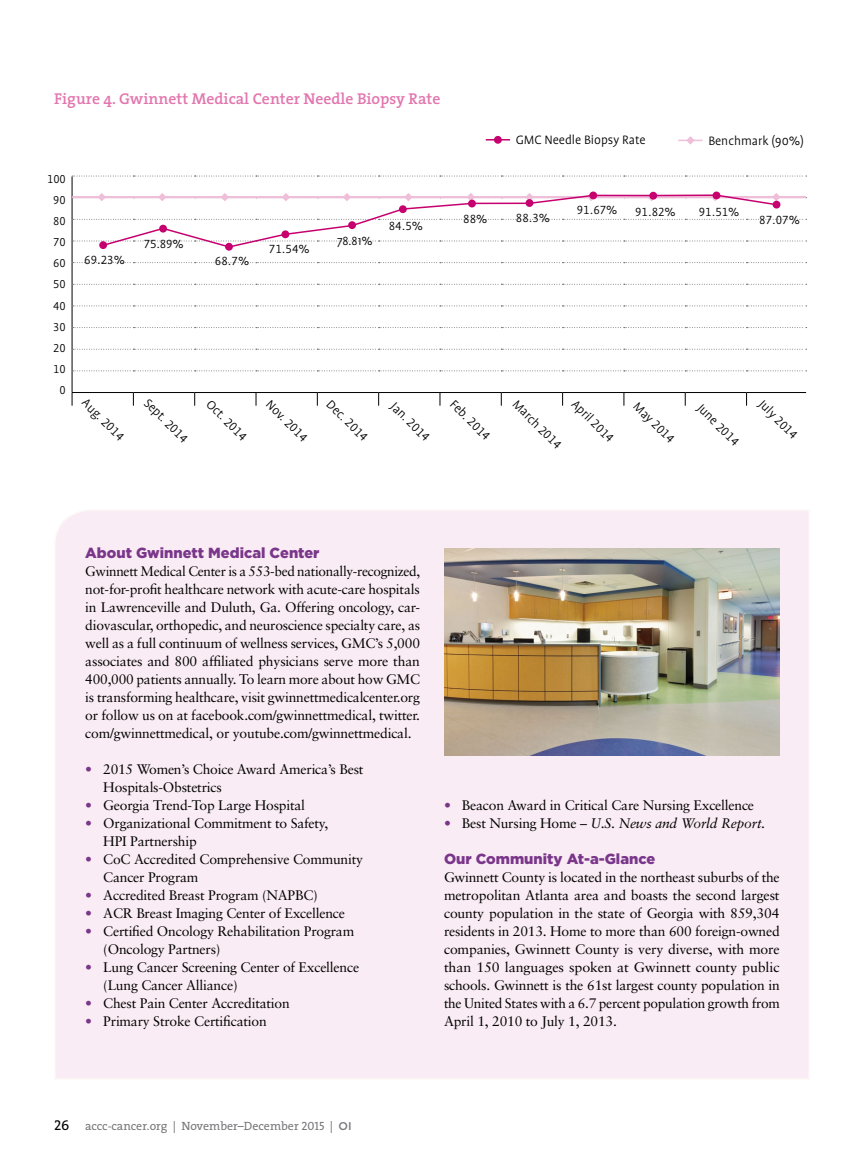
<style>
.page{position:relative;width:864px;height:1161px;background:#fff}
.page>*{position:absolute;margin:0;border:0;box-sizing:border-box;transform-origin:0 0}
.t1{font:600 15.75px "The Serif";color:#e276ae}
.t2{font:900 14.7px "Gotham HTF";color:#79368a}
.t3{font:14.25px "The Serif Caps";color:#000}
.t4{font:13.8px/18px "Sabon";letter-spacing:-.015em;color:#000}
.t5{font:300 13.8px "Profile";color:#000}
.t6{font:italic 13.8px "Sabon";letter-spacing:-.015em;color:#000}
.t7{font:300 13.8px "Profile NO";color:#000}
.t8{font:300 13.5px "Profile NO";color:#000}
.t9{font:300 13.5px "Profile";color:#000}
.t10{font:300 13.2px/21.1px "Profile NO";color:#000;text-align:right}
.t11{font:12px "The Serif";color:#77787b}
.s1{font-family:"Profile NO"}
.s2{font-family:"Profile"}
.s3{color:#79368a}
.s4{font-style:normal;color:#79368a}
.s5{font-style:normal}
.s6{font-family:"The Serif Caps"}
.s7{font-family:"Gotham HTF";font-weight:500;font-size:11.25px}
</style>
<div class="page">
<svg style="left:72px;top:176px;width:735px;height:230px"></svg>
<div style="left:494px;top:136px;width:8px;height:8px;background:#c6006f;border-radius:50%"></div>
<hr style="left:486px;top:139px;width:24px;height:2px;background:#c6006f">
<svg style="left:678px;top:136px;width:25px;height:9px"></svg>
<div style="left:55px;top:511px;width:754px;height:568px;background:#faecf4"></div>
<img style="left:444px;top:548px;width:336px;height:208px">
<p class="t1" style="left:54px;top:85px;width:388px">Figure 4. Gwinnett Medical Center Needle Biopsy Rate</p>
<p class="t10" style="left:47px;top:168px;width:20px">100<br>90<br>80<br>70<br>60<br>50<br>40<br>30<br>20<br>10<br>0</p>
<p class="t8" style="left:84px;top:254px;width:42px">69.23%</p>
<p class="t8" style="left:144px;top:237px;width:42px">75.89%</p>
<p class="t8" style="left:215px;top:254px;width:36px">68.7%</p>
<p class="t8" style="left:269px;top:243px;width:42px">71.54%</p>
<p class="t9" style="left:337px;top:234px;width:37px">78.81%</p>
<p class="t8" style="left:389px;top:219px;width:36px">84.5%</p>
<p class="t5" style="left:516px;top:132px;width:131px">GMC Needle Biopsy Rate</p>
<p class="t5" style="left:708px;top:133px;width:97px">Benchmark (90%)</p>
<p class="t8" style="left:463px;top:212px;width:26px">88%</p>
<p class="t8" style="left:516px;top:212px;width:36px">88.3%</p>
<p class="t8" style="left:577px;top:204px;width:42px">91.67%</p>
<p class="t8" style="left:635px;top:205px;width:42px">91.82%</p>
<p class="t8" style="left:699px;top:205px;width:42px">91.51%</p>
<p class="t8" style="left:759px;top:213px;width:42px">87.07%</p>
<p class="t5" style="left:89px;top:395px;width:55px;rotate:45deg">Aug. <span class="s1">2014</span></p>
<p class="t5" style="left:151px;top:396px;width:58px;rotate:45deg">Sept. <span class="s1">2014</span></p>
<p class="t5" style="left:213px;top:397px;width:53px;rotate:45deg">Oct. <span class="s1">2014</span></p>
<p class="t5" style="left:273px;top:397px;width:54px;rotate:45deg">Nov. <span class="s1">2014</span></p>
<p class="t5" style="left:334px;top:397px;width:54px;rotate:45deg">Dec. <span class="s1">2014</span></p>
<p class="t5" style="left:398px;top:399px;width:51px;rotate:45deg">Jan. <span class="s1">2014</span></p>
<p class="t5" style="left:457px;top:397px;width:52px;rotate:45deg">Feb. <span class="s1">2014</span></p>
<p class="t5" style="left:520px;top:397px;width:65px;rotate:45deg">March <span class="s1">2014</span></p>
<p class="t5" style="left:579px;top:397px;width:55px;rotate:45deg">April <span class="s1">2014</span></p>
<p class="t7" style="left:640px;top:399px;width:54px;rotate:45deg"><span class="s2">May</span> 2014</p>
<p class="t5" style="left:704px;top:401px;width:55px;rotate:45deg">June <span class="s1">2014</span></p>
<p class="t5" style="left:766px;top:397px;width:51px;rotate:45deg">July <span class="s1">2014</span></p>
<p class="t2" style="left:85px;top:544px;width:236px">About Gwinnett Medical Center</p>
<p class="t4" style="left:85px;top:562px;width:336px;text-align:justify">Gwinnett Medical Center is a 553-bed nationally-recognized, not-for-profit healthcare network with acute-care hospitals in Lawrenceville and Duluth, Ga. Offering oncology, car&shy;diovascular, orthopedic, and neuroscience specialty care, as well as a full continuum of wellness services, GMC’s 5,000 associates and 800 affiliated physicians serve more than 400,000 patients annually. To learn more about how GMC is transforming healthcare, visit gwinnettmedicalcenter.org or follow us on at facebook.com/gwinnettmedical, twitter. com/gwinnettmedical, or youtube.com/gwinnettmedical.</p>
<p class="t4" style="left:103px;top:760px;width:262px;text-indent:-18px"><span class="s3">•</span> 2015 Women’s Choice Award America’s Best<br>Hospitals-Obstetrics</p>
<p class="t4" style="left:85px;top:796px;width:221px"><span class="s3">•</span> Georgia Trend-Top Large Hospital</p>
<p class="t4" style="left:103px;top:814px;width:226px;text-indent:-18px"><span class="s3">•</span> Organizational Commitment to Safety,<br>HPI Partnership</p>
<p class="t4" style="left:103px;top:850px;width:261px;text-indent:-18px"><span class="s3">•</span> CoC Accredited Comprehensive Community<br>Cancer Program</p>
<p class="t4" style="left:85px;top:886px;width:234px"><span class="s3">•</span> Accredited Breast Program (NAPBC)</p>
<p class="t4" style="left:85px;top:904px;width:261px"><span class="s3">•</span> ACR Breast Imaging Center of Excellence</p>
<p class="t4" style="left:103px;top:922px;width:252px;text-indent:-18px"><span class="s3">•</span> Certified Oncology Rehabilitation Program (Oncology Partners)</p>
<p class="t4" style="left:103px;top:958px;width:257px;text-indent:-18px"><span class="s3">•</span> Lung Cancer Screening Center of Excellence (Lung Cancer Alliance)</p>
<p class="t4" style="left:85px;top:994px;width:206px"><span class="s3">•</span> Chest Pain Center Accreditation</p>
<p class="t4" style="left:85px;top:1012px;width:183px"><span class="s3">•</span> Primary Stroke Certification</p>
<p class="t4" style="left:444px;top:796px;width:312px"><span class="s3">•</span> Beacon Award in Critical Care Nursing Excellence</p>
<p class="t6" style="left:444px;top:815px;width:323px"><span class="s4">•</span> <span class="s5">Best Nursing Home –</span> U.S. News and World Report.</p>
<p class="t2" style="left:444px;top:850px;width:213px">Our Community At-a-Glance</p>
<p class="t4" style="left:444px;top:868px;width:337px;text-align:justify">Gwinnett County is located in the northeast suburbs of the metropolitan Atlanta area and boasts the second largest county population in the state of Georgia with 859,304 residents in 2013. Home to more than 600 foreign-owned companies, Gwinnett County is very diverse, with more than 150 languages spoken at Gwinnett county public schools. Gwinnett is the 61st largest county population in the United States with a 6.7 percent population growth from April 1, 2010 to July 1, 2013.</p>
<p class="t3" style="left:54px;top:1113px;width:17px">26</p>
<p class="t11" style="left:85px;top:1116px;width:268px">accc-cancer.org | November–December <span class="s6">2015</span> | <span class="s7">OI</span></p>
</div>
